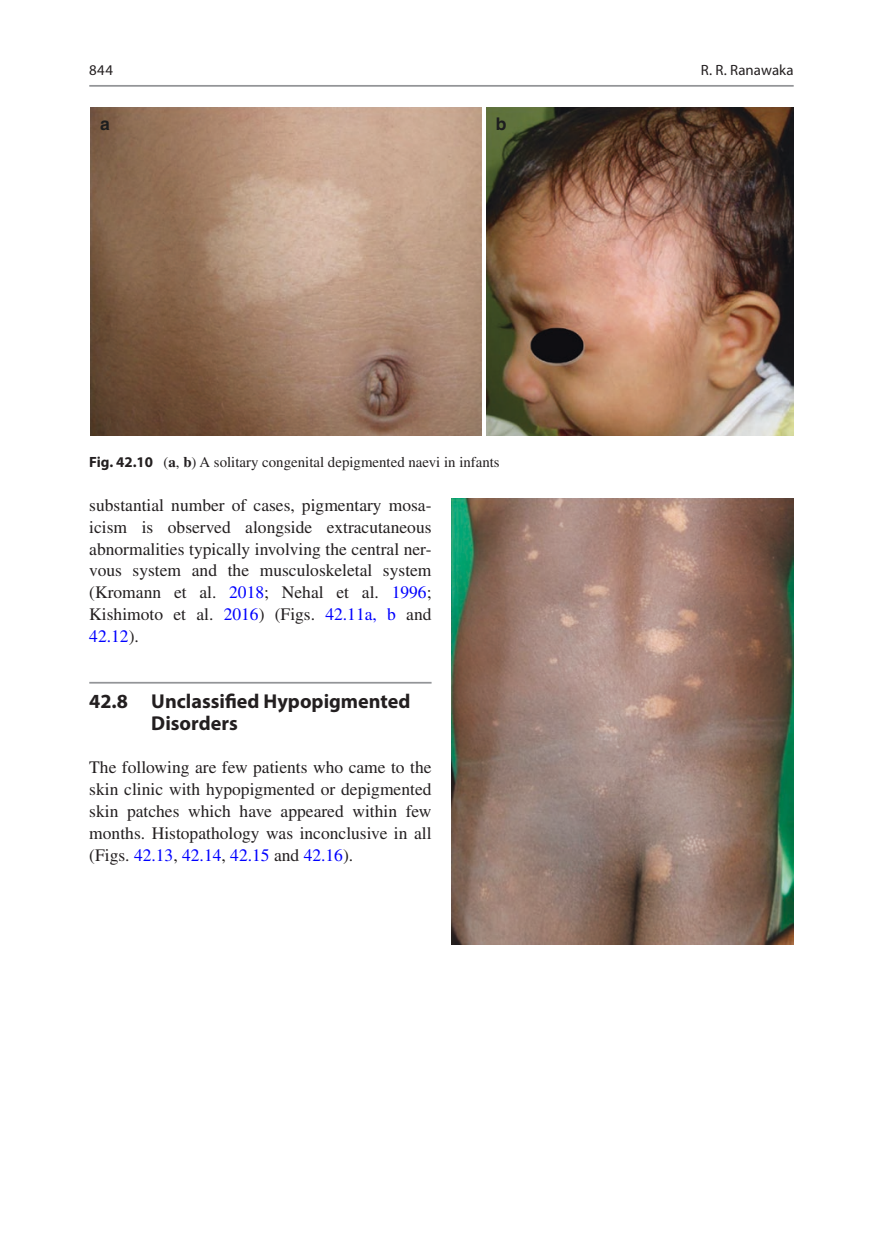
<style>
.page{position:relative;width:883px;height:1260px;background:#fff}
.page>*{position:absolute;margin:0;border:0;box-sizing:border-box;transform-origin:0 0}
.t1{font:700 20.12px/21.9px "Myriad Pro";color:#231f20}
.t2{font:17.5px/21.9px "Times LT Std";color:#231f20;text-align:justify}
.t3{font:700 17.5px "Helvetica";color:#1d1e1f}
.t4{font:14.88px "Times LT Std";color:#231f20}
.t5{font:14.88px "Myriad Pro Regular 2";letter-spacing:.005em;color:#231f20}
.t6{font:14.88px "Myriad Pro";color:#231f20}
.s1{font-family:"Myriad Pro";font-weight:700}
.s2{font-weight:700}
.s3{color:#00f}
</style>
<div class="page">
<img style="left:90px;top:107px;width:391px;height:329px">
<img style="left:486px;top:107px;width:307px;height:329px">
<hr style="left:89px;top:682px;width:343px;height:2px;background:#939598">
<img style="left:451px;top:499px;width:342px;height:446px">
<hr style="left:89px;top:85px;width:705px;height:2px;background:#939598">
<p class="t6" style="left:89px;top:61px;width:25px">844</p>
<p class="t3" style="left:100px;top:114px;width:11px">a</p>
<p class="t3" style="left:496px;top:114px;width:12px">b</p>
<p class="t4" style="left:89px;top:454px;width:412px"><span class="s1">Fig. 42.10</span> (<span class="s2">a</span>, <span class="s2">b</span>) A solitary congenital depigmented naevi in infants</p>
<p class="t2" style="left:89px;top:494px;width:344px">substantial number of cases, pigmentary mosa&shy;icism is observed alongside extracutaneous abnormalities typically involving the central ner&shy;vous system and the musculoskeletal system (Kromann et al. <span class="s3">2018</span>; Nehal et al. <span class="s3">1996</span>; Kishimoto et al. <span class="s3">2016</span>) (Figs. <span class="s3">42.11a, b</span> and <span class="s3">42.12</span>).</p>
<p class="t1" style="left:151px;top:689px;width:261px;text-indent:-62px">42.8 Unclassified Hypopigmented<br>Disorders</p>
<p class="t2" style="left:89px;top:756px;width:344px">The following are few patients who came to the skin clinic with hypopigmented or depigmented skin patches which have appeared within few months. Histopathology was inconclusive in all (Figs. <span class="s3">42.13</span>, <span class="s3">42.14</span>, <span class="s3">42.15</span> and <span class="s3">42.16</span>).</p>
<p class="t5" style="left:701px;top:61px;width:94px">R. R. Ranawaka</p>
</div>
